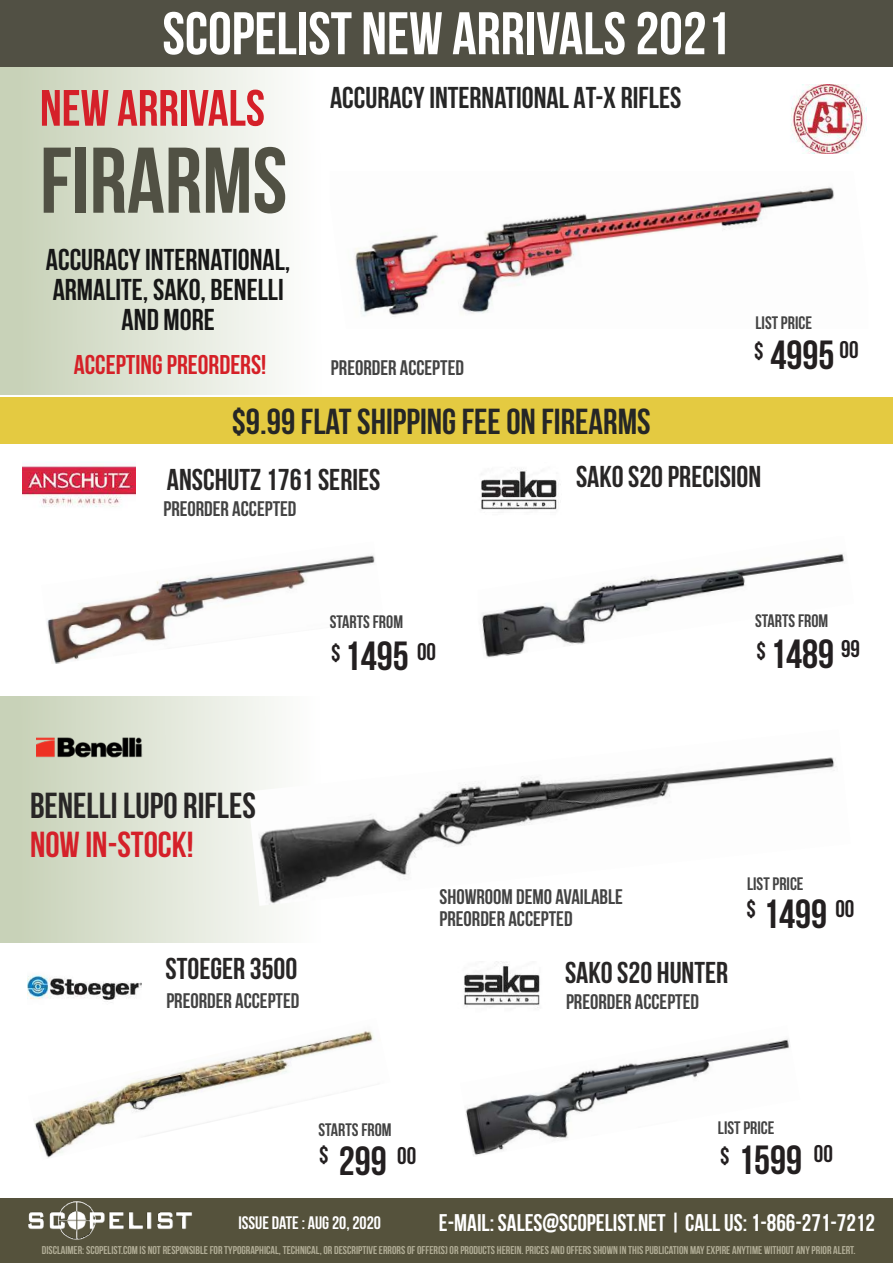
<style>
.page{position:relative;width:893px;height:1263px;background:#fff}
.page>*{position:absolute;margin:0;border:0;box-sizing:border-box;transform-origin:0 0}
.t1{font:700 93px "Bebas Neue";color:#515144}
.t2{font:700 60px "Bebas Neue";color:#fff}
.t3{font:700 51px "Bebas Neue";color:#d52029}
.t4{font:700 40.5px "Bebas Neue";color:#231f20}
.t5{font:700 36px "Bebas Neue";color:#252626}
.t6{font:700 36px "Bebas Neue";color:#282626}
.t7{font:700 36px "Bebas Neue";color:#d52029}
.t8{font:700 30px "Bebas Neue";color:#282626}
.t9{font:700 30px/30px "Bebas Neue";color:#171717;text-align:center}
.t10{font:700 30px "Bebas Neue";color:#262626}
.t11{font:700 27px "Bebas Neue";color:#d52027}
.t12{font:700 24px "Bebas Neue";color:#fff}
.t13{font:700 24px "Bebas Neue";color:#231f20}
.t14{font:700 21px/22.5px "Bebas Neue";color:#434343}
.t15{font:700 18px "Bebas Neue";color:#434343}
.t16{font:700 18px "Bebas Neue";color:#fff}
.t17{font:700 11.25px "Bebas Neue";color:#b2ae97}
.s1{font-size:40.5px}
</style>
<div class="page">
<div style="left:0;top:696px;width:335px;height:246px;background:linear-gradient(to right,#c5cfb4,#fff)"></div>
<div style="left:0;top:398px;width:893px;height:46px;background:#e4ca41"></div>
<img style="left:247px;top:729px;width:590px;height:177px">
<img style="left:36px;top:718px;width:107px;height:54px">
<div style="left:0;top:67px;width:336px;height:328px;background:linear-gradient(to right,#c5cfb4,#fff)"></div>
<div style="left:0;top:0;width:893px;height:67px;background:#515044"></div>
<img style="left:330px;top:171px;width:504px;height:158px">
<img style="left:790px;top:85px;width:77px;height:69px">
<img style="left:482px;top:553px;width:362px;height:105px">
<img style="left:481px;top:469px;width:80px;height:41px">
<img style="left:47px;top:555px;width:328px;height:109px">
<img style="left:23px;top:462px;width:112px;height:45px">
<img style="left:34px;top:1030px;width:340px;height:128px">
<img style="left:27px;top:975px;width:115px;height:27px">
<img style="left:465px;top:1039px;width:325px;height:117px">
<img style="left:464px;top:962px;width:76px;height:47px">
<div style="left:0;top:1199px;width:893px;height:64px;background:#55523c"></div>
<img style="left:28px;top:1201px;width:164px;height:39px">
<h2 class="t2" style="left:162px;top:1px;width:569px">SCOPELIST NEW ARRIVALS 2021</h2>
<h3 class="t3" style="left:40px;top:80px;width:226px">NEW ARRIVALS</h3>
<h1 class="t1" style="left:40px;top:130px;width:249px">FIRARMS</h1>
<h3 class="t9" style="left:46px;top:244px;width:246px">ACCURACY INTERNATIONAL,<br>ARMALITE, SAKO, BENELLI<br>AND MORE</h3>
<h3 class="t11" style="left:74px;top:350px;width:194px">ACCEPTING PREORDERS!</h3>
<h3 class="t10" style="left:330px;top:82px;width:353px">ACCURACY INTERNATIONAL AT-X RIFLES</h3>
<h3 class="t14" style="left:331px;top:356px;width:135px">PREORDER ACCEPTED</h3>
<h3 class="t5" style="left:232px;top:402px;width:420px">$9.99 FLAT SHIPPING FEE ON FIREARMS</h3>
<h3 class="t15" style="left:755px;top:312px;width:58px">LIST PRICE</h3>
<h3 class="t4" style="left:754px;top:333px;width:106px"><sup>$</sup> 4995 <sup>00</sup></h3>
<h3 class="t8" style="left:167px;top:463px;width:215px">ANSCHUTZ 1761 SERIES</h3>
<h3 class="t14" style="left:163px;top:498px;width:135px">PREORDER ACCEPTED</h3>
<h3 class="t15" style="left:330px;top:612px;width:75px">STARTS FROM</h3>
<h3 class="t4" style="left:331px;top:634px;width:106px"><sup>$</sup> 1495 <sup>00</sup></h3>
<h3 class="t6" style="left:30px;top:785px;width:227px">BENELLI LUPO RIFLES</h3>
<h3 class="t7" style="left:30px;top:824px;width:165px">NOW IN-STOCK!</h3>
<h3 class="t8" style="left:576px;top:460px;width:187px">SAKO S20 PRECISION</h3>
<h3 class="t15" style="left:755px;top:611px;width:75px">STARTS FROM</h3>
<h3 class="t4" style="left:756px;top:631px;width:105px"><sup>$</sup> 1489 <sup>99</sup></h3>
<h3 class="t8" style="left:166px;top:952px;width:133px">STOEGER 3500</h3>
<h3 class="t14" style="left:166px;top:989px;width:135px">PREORDER ACCEPTED</h3>
<h3 class="t14" style="left:440px;top:885px;width:185px">SHOWROOM DEMO AVAILABLE<br>PREORDER ACCEPTED</h3>
<h3 class="t8" style="left:565px;top:956px;width:165px">SAKO S20 HUNTER</h3>
<h3 class="t14" style="left:566px;top:990px;width:135px">PREORDER ACCEPTED</h3>
<h3 class="t15" style="left:747px;top:873px;width:58px">LIST PRICE</h3>
<h3 class="t4" style="left:746px;top:891px;width:109px"><sup>$</sup> 1499 <sup>00</sup></h3>
<h3 class="t15" style="left:318px;top:1120px;width:75px">STARTS FROM</h3>
<h3 class="t13" style="left:319px;top:1143px;width:99px">$ <span class="s1">299</span> 00</h3>
<h3 class="t15" style="left:718px;top:1118px;width:58px">LIST PRICE</h3>
<h3 class="t4" style="left:720px;top:1138px;width:114px"><sup>$</sup> 1599 <sup>00</sup></h3>
<h3 class="t12" style="left:439px;top:1210px;width:437px">E-MAIL: SALES@SCOPELIST.NET | CALL US: 1-866-271-7212</h3>
<p class="t17" style="left:42px;top:1243px;width:815px">DISCLAIMER: SCOPELIST.COM IS NOT RESPONSIBLE FOR TYPOGRAPHICAL, TECHNICAL, OR DESCRIPTIVE ERRORS OF OFFER(S) OR PRODUCTS HEREIN. PRICES AND OFFERS SHOWN IN THIS PUBLICATION MAY EXPIRE ANYTIME WITHOUT ANY PRIOR ALERT.</p>
<h3 class="t16" style="left:238px;top:1212px;width:144px">ISSUE DATE : AUG 20, 2020</h3>
</div>
